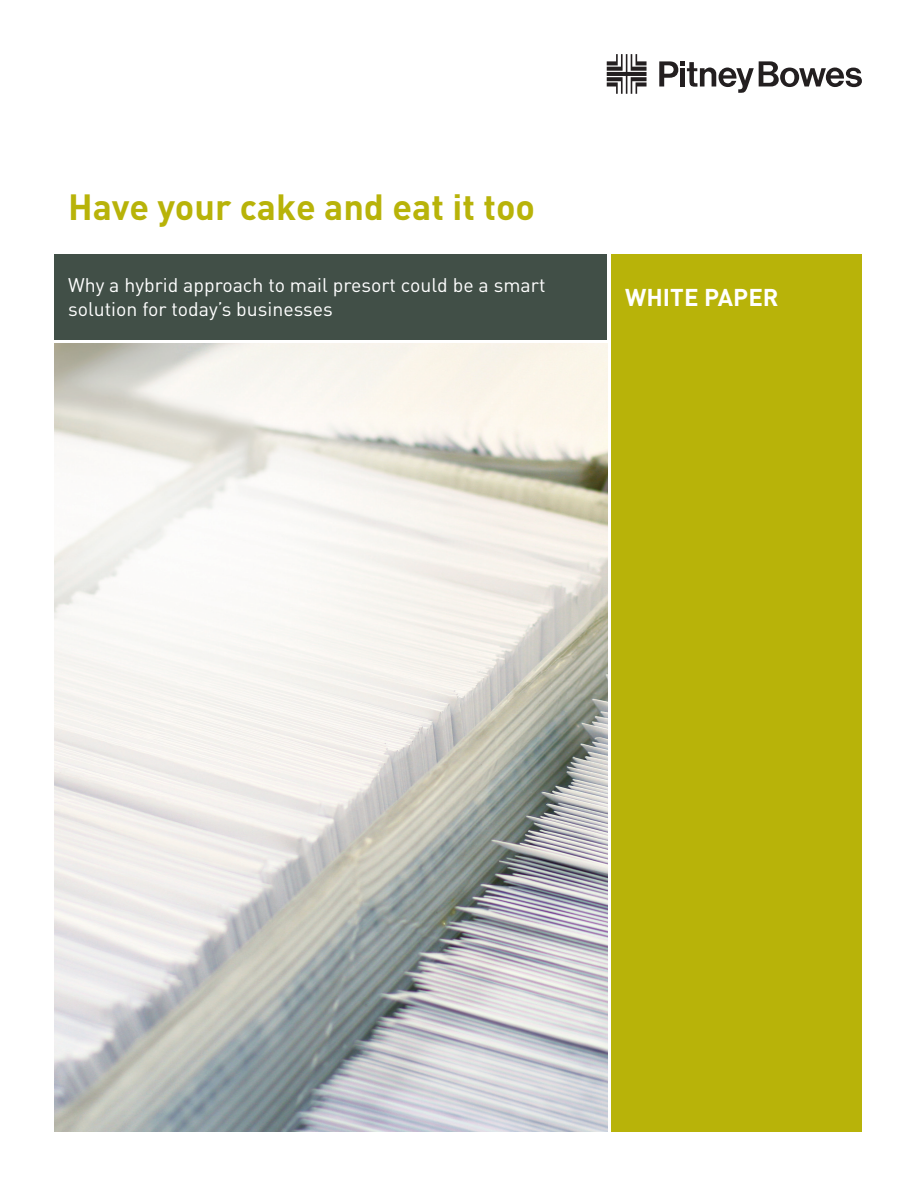
<style>
.page{position:relative;width:917px;height:1187px;background:#fff}
.page>*{position:absolute;margin:0;border:0;box-sizing:border-box;transform-origin:0 0}
.t1{font:700 36px "DIN";color:#b8b309}
.t2{font:700 24px "DIN";color:#fff}
.t3{font:19.5px/24px "DIN";color:#fff}
</style>
<div class="page">
<div style="left:54px;top:254px;width:553px;height:85px;background:#414f47"></div>
<div style="left:611px;top:254px;width:251px;height:85px;background:#b8b309"></div>
<div style="left:611px;top:339px;width:251px;height:793px;background:#b8b309"></div>
<img style="left:54px;top:343px;width:553px;height:789px">
<svg style="left:659px;top:61px;width:203px;height:32px"></svg>
<svg style="left:607px;top:54px;width:39px;height:40px"></svg>
<h1 class="t1" style="left:68px;top:184px;width:468px">Have your cake and eat it too</h1>
<p class="t3" style="left:68px;top:273px;width:479px">Why a hybrid approach to mail presort could be a smart solution for today’s businesses</p>
<p class="t2" style="left:625px;top:282px;width:155px">WHITE PAPER</p>
</div>
